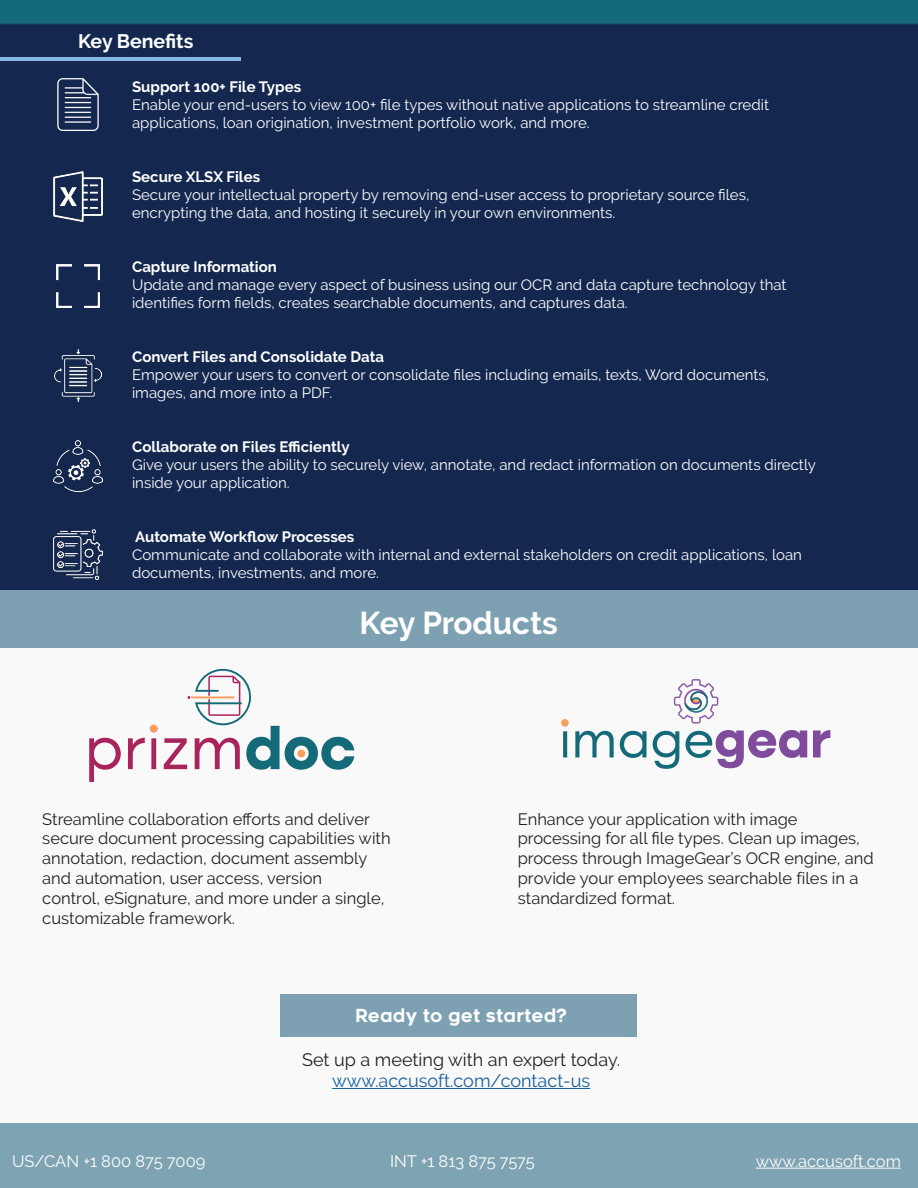
<style>
.page{position:relative;width:918px;height:1188px;background:#fff}
.page>*{position:absolute;margin:0;border:0;box-sizing:border-box;transform-origin:0 0}
.t1{font:700 31.5px "Raleway";color:#fff}
.t2{font:700 19.5px "Raleway";color:#fff}
.t3{font:18px "Raleway";color:#231f20}
.t4{font:18px "Raleway";color:#175d9e}
.t5{font:18px "Renogare";color:#fff}
.t6{font:16.5px/19.8px "Raleway";color:#231f20}
.t7{font:16.5px "Raleway";color:#fff}
.t8{font:15px/18px "Raleway";color:#fff}
.t9{font:700 15px "Raleway";color:#fff}
</style>
<div class="page">
<img style="left:0;top:0;width:918px;height:1188px">
<div style="left:0;top:648px;width:918px;height:474px;background:#f9f9f9"></div>
<hr style="left:756px;top:1168px;width:145px;height:1px;background:#fff">
<div style="left:280px;top:994px;width:357px;height:42px;background:#7da1b3"></div>
<hr style="left:332px;top:1088px;width:258px;height:1px;background:#175d9e">
<hr style="left:0;top:57px;width:241px;height:4px;background:#88b6e2">
<img style="left:58px;top:78px;width:40px;height:52px">
<img style="left:53px;top:172px;width:50px;height:50px">
<img style="left:56px;top:264px;width:43px;height:43px">
<img style="left:55px;top:349px;width:46px;height:52px">
<img style="left:53px;top:440px;width:50px;height:52px">
<img style="left:53px;top:529px;width:50px;height:51px">
<div style="left:0;top:590px;width:918px;height:58px;background:#7da1b3"></div>
<svg style="left:89px;top:738px;width:32px;height:44px"></svg>
<svg style="left:128px;top:725px;width:29px;height:44px"></svg>
<svg style="left:164px;top:669px;width:190px;height:101px"></svg>
<div style="left:150px;top:725px;width:8px;height:7px;background:#f8a05b;border-radius:50%"></div>
<svg style="left:563px;top:731px;width:5px;height:26px"></svg>
<svg style="left:575px;top:731px;width:39px;height:26px"></svg>
<svg style="left:620px;top:731px;width:27px;height:27px"></svg>
<svg style="left:653px;top:731px;width:26px;height:38px"></svg>
<svg style="left:685px;top:730px;width:122px;height:38px"></svg>
<svg style="left:813px;top:730px;width:17px;height:27px"></svg>
<svg style="left:674px;top:679px;width:44px;height:44px"></svg>
<div style="left:561px;top:719px;width:8px;height:8px;background:#f8a05b;border-radius:50%"></div>
<p class="t2" style="left:78px;top:30px;width:117px">Key Benefits</p>
<p class="t9" style="left:132px;top:78px;width:171px">Support 100+ File Types</p>
<p class="t8" style="left:132px;top:95px;width:638px">Enable your end-users to view 100+ file types without native applications to streamline credit applications, loan origination, investment portfolio work, and more.</p>
<p class="t9" style="left:132px;top:168px;width:130px">Secure XLSX Files</p>
<p class="t8" style="left:132px;top:185px;width:619px">Secure your intellectual property by removing end-user access to proprietary source files, encrypting the data, and hosting it securely in your own environments.</p>
<p class="t9" style="left:132px;top:258px;width:146px">Capture Information</p>
<p class="t8" style="left:132px;top:275px;width:656px">Update and manage every aspect of business using our OCR and data capture technology that identifies form fields, creates searchable documents, and captures data.</p>
<p class="t9" style="left:132px;top:348px;width:254px">Convert Files and Consolidate Data</p>
<p class="t8" style="left:132px;top:365px;width:639px">Empower your users to convert or consolidate files including emails, texts, Word documents, images, and more into a PDF.</p>
<p class="t9" style="left:132px;top:438px;width:219px">Collaborate on Files Efficiently</p>
<p class="t8" style="left:132px;top:455px;width:685px">Give your users the ability to securely view, annotate, and redact information on documents directly inside your application.</p>
<p class="t9" style="left:135px;top:528px;width:221px">Automate Workflow Processes</p>
<p class="t8" style="left:132px;top:545px;width:671px">Communicate and collaborate with internal and external stakeholders on credit applications, loan</p>
<p class="t8" style="left:132px;top:563px;width:248px">documents, investments, and more.</p>
<p class="t1" style="left:360px;top:605px;width:200px">Key Products</p>
<p class="t6" style="left:42px;top:809px;width:350px">Streamline collaboration efforts and deliver secure document processing capabilities with annotation, redaction, document assembly and automation, user access, version<br>control, eSignature, and more under a single, customizable framework.</p>
<p class="t6" style="left:518px;top:809px;width:357px">Enhance your application with image processing for all file types. Clean up images, process through ImageGear’s OCR engine, and provide your employees searchable files in a standardized format.</p>
<p class="t5" style="left:355px;top:1004px;width:214px">Ready to get started?</p>
<p class="t3" style="left:302px;top:1049px;width:320px">Set up a meeting with an expert today.</p>
<p class="t4" style="left:332px;top:1070px;width:260px">www.accusoft.com/contact-us</p>
<p class="t7" style="left:12px;top:1152px;width:195px">US/CAN +1 800 875 7009</p>
<p class="t7" style="left:390px;top:1152px;width:146px">INT +1 813 875 7575</p>
<p class="t7" style="left:756px;top:1152px;width:147px">www.accusoft.com</p>
</div>
